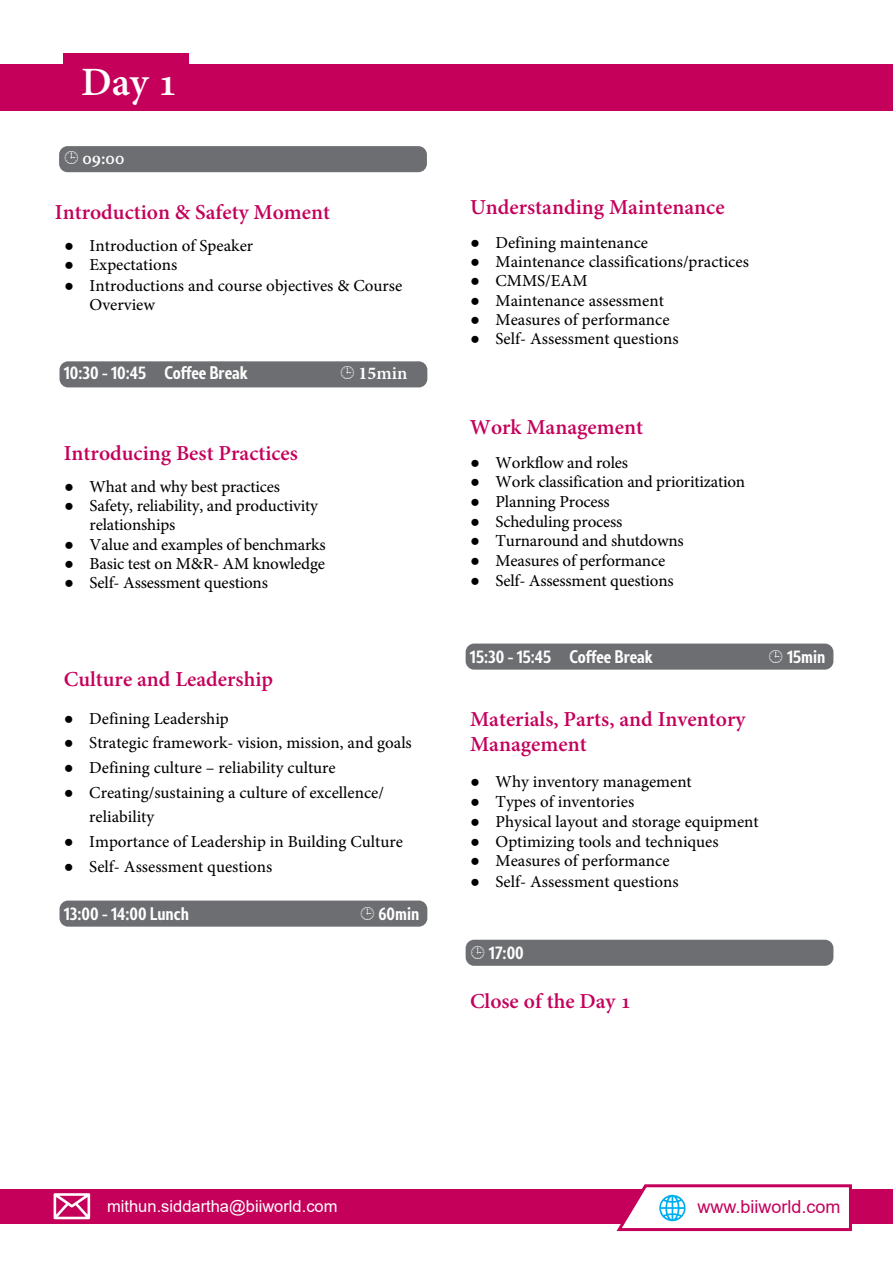
<style>
.page{position:relative;width:893px;height:1263px;background:#fff}
.page>*{position:absolute;margin:0;border:0;box-sizing:border-box;transform-origin:0 0}
.t1{font:700 39.6px "Adobe Hebrew";color:#fff}
.t2{font:700 21px/25.2px "Adobe Hebrew";color:#c4005b}
.t3{font:700 18px "Rival Sans Narrow";color:#fff}
.t4{font:18px "Arial";color:#c4005b}
.t5{font:700 18px "Adobe Hebrew";color:#fff}
.t6{font:16.5px/19.4px "Adobe Hebrew";color:#000}
.t7{font:16.5px "Arial";color:#fff}
.s1{font-family:"Arial"}
.s2{font-family:"Minion Pro"}
</style>
<div class="page">
<div style="left:1px;top:1189px;width:892px;height:34px;background:#c4005b"></div>
<svg style="left:54px;top:1193px;width:36px;height:26px"></svg>
<svg style="left:614px;top:1184px;width:239px;height:48px"></svg>
<div style="left:0;top:64px;width:893px;height:47px;background:#c4005b"></div>
<div style="left:60px;top:361px;width:367px;height:26px;background:#6d6e71;border-radius:9px"></div>
<div style="left:60px;top:900px;width:367px;height:27px;background:#6d6e71;border-radius:9px"></div>
<div style="left:466px;top:643px;width:367px;height:27px;background:#6d6e71;border-radius:9px"></div>
<div style="left:466px;top:940px;width:367px;height:26px;background:#6d6e71;border-radius:9px"></div>
<div style="left:64px;top:53px;width:125px;height:58px;background:#c4005b"></div>
<div style="left:59px;top:146px;width:368px;height:26px;background:#6d6e71;border-radius:9px"></div>
<h1 class="t1" style="left:81px;top:58px;width:99px">Day 1</h1>
<p class="t5" style="left:82px;top:148px;width:43px">09:00</p>
<p class="t2" style="left:55px;top:200px;width:277px">Introduction &amp; Safety Moment</p>
<p class="t6" style="left:64px;top:236px;width:191px"><span class="s1">●</span> Introduction of Speaker</p>
<p class="t6" style="left:64px;top:255px;width:115px"><span class="s1">●</span> Expectations</p>
<p class="t6" style="left:90px;top:275px;width:314px;text-indent:-26px"><span class="s1">●</span> Introductions and course objectives &amp; Course<br>Overview</p>
<p class="t3" style="left:64px;top:360px;width:185px">10:30 - 10:45 Coffee Break</p>
<p class="t5" style="left:359px;top:362px;width:50px"><span class="s2">15</span>min</p>
<p class="t2" style="left:64px;top:440px;width:236px">Introducing Best Practices</p>
<p class="t6" style="left:64px;top:477px;width:217px"><span class="s1">●</span> What and why best practices</p>
<p class="t6" style="left:90px;top:496px;width:230px;text-indent:-26px"><span class="s1">●</span> Safety, reliability, and productivity relationships</p>
<p class="t6" style="left:64px;top:535px;width:263px"><span class="s1">●</span> Value and examples of benchmarks</p>
<p class="t6" style="left:64px;top:554px;width:262px"><span class="s1">●</span> Basic test on M&amp;R- AM knowledge</p>
<p class="t6" style="left:64px;top:573px;width:205px"><span class="s1">●</span> Self- Assessment questions</p>
<p class="t2" style="left:64px;top:667px;width:211px">Culture and Leadership</p>
<p class="t6" style="left:64px;top:708px;width:167px"><span class="s1">●</span> Defining Leadership</p>
<p class="t6" style="left:64px;top:733px;width:350px"><span class="s1">●</span> Strategic framework- vision, mission, and goals</p>
<p class="t6" style="left:64px;top:758px;width:274px"><span class="s1">●</span> Defining culture – reliability culture</p>
<p class="t6" style="left:89px;top:780px;width:296px;line-height:24.8px;text-indent:-26px"><span class="s1">●</span> Creating/sustaining a culture of excellence/ reliability</p>
<p class="t6" style="left:64px;top:832px;width:341px"><span class="s1">●</span> Importance of Leadership in Building Culture</p>
<p class="t6" style="left:64px;top:857px;width:210px"><span class="s1">●</span> Self- Assessment questions</p>
<p class="t3" style="left:64px;top:900px;width:127px">13:00 - 14:00 Lunch</p>
<p class="t3" style="left:378px;top:900px;width:42px">60min</p>
<p class="t2" style="left:470px;top:195px;width:256px">Understanding Maintenance</p>
<p class="t6" style="left:470px;top:232px;width:180px"><span class="s1">●</span> Defining maintenance</p>
<p class="t6" style="left:470px;top:252px;width:280px"><span class="s1">●</span> Maintenance classifications/practices</p>
<p class="t6" style="left:470px;top:271px;width:119px"><span class="s1">●</span> CMMS/EAM</p>
<p class="t6" style="left:470px;top:290px;width:195px"><span class="s1">●</span> Maintenance assessment</p>
<p class="t6" style="left:470px;top:310px;width:201px"><span class="s1">●</span> Measures of performance</p>
<p class="t6" style="left:470px;top:329px;width:210px"><span class="s1">●</span> Self- Assessment questions</p>
<p class="t2" style="left:470px;top:415px;width:175px">Work Management</p>
<p class="t6" style="left:470px;top:453px;width:160px"><span class="s1">●</span> Workflow and roles</p>
<p class="t6" style="left:470px;top:472px;width:277px"><span class="s1">●</span> Work classification and prioritization</p>
<p class="t6" style="left:470px;top:492px;width:141px"><span class="s1">●</span> Planning Process</p>
<p class="t6" style="left:470px;top:512px;width:154px"><span class="s1">●</span> Scheduling process</p>
<p class="t6" style="left:470px;top:531px;width:215px"><span class="s1">●</span> Turnaround and shutdowns</p>
<p class="t6" style="left:470px;top:551px;width:197px"><span class="s1">●</span> Measures of performance</p>
<p class="t6" style="left:470px;top:571px;width:205px"><span class="s1">●</span> Self- Assessment questions</p>
<p class="t3" style="left:470px;top:643px;width:184px">15:30 - 15:45 Coffee Break</p>
<p class="t3" style="left:787px;top:643px;width:40px">15min</p>
<p class="t2" style="left:470px;top:707px;width:277px">Materials, Parts, and Inventory<br>Management</p>
<p class="t6" style="left:470px;top:772px;width:223px"><span class="s1">●</span> Why inventory management</p>
<p class="t6" style="left:470px;top:792px;width:166px"><span class="s1">●</span> Types of inventories</p>
<p class="t6" style="left:470px;top:812px;width:290px"><span class="s1">●</span> Physical layout and storage equipment</p>
<p class="t6" style="left:470px;top:832px;width:250px"><span class="s1">●</span> Optimizing tools and techniques</p>
<p class="t6" style="left:470px;top:851px;width:201px"><span class="s1">●</span> Measures of performance</p>
<p class="t6" style="left:470px;top:872px;width:210px"><span class="s1">●</span> Self- Assessment questions</p>
<p class="t3" style="left:489px;top:939px;width:36px">17:00</p>
<p class="t2" style="left:470px;top:989px;width:163px">Close of the Day 1</p>
<p class="t7" style="left:107px;top:1195px;width:232px">mithun.siddartha@biiworld.com</p>
<p class="t4" style="left:697px;top:1194px;width:145px">www.biiworld.com</p>
</div>
